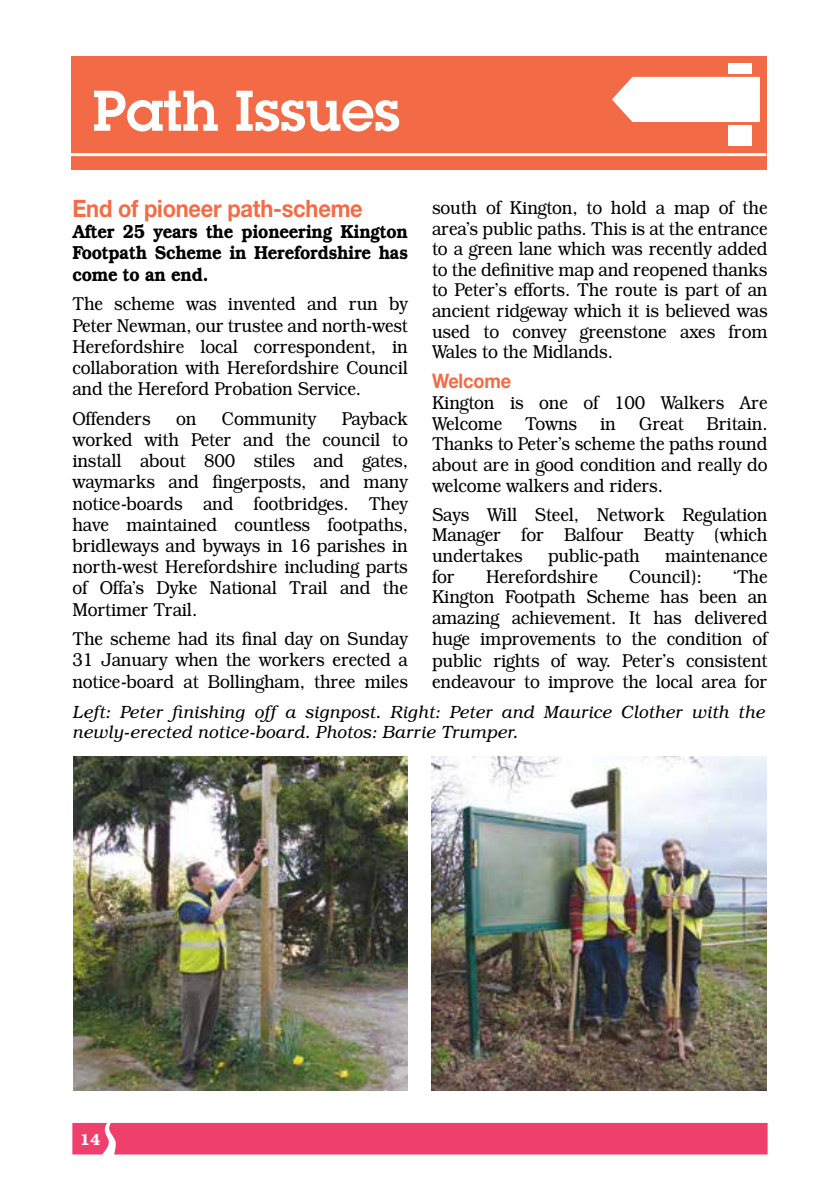
<style>
.page{position:relative;width:840px;height:1191px;background:#fff}
.page>*{position:absolute;margin:0;border:0;box-sizing:border-box;transform-origin:0 0}
.t1{font:600 56px "Lubalin Graph Std";color:#fff}
.t2{font:700 24px "Helvetica Neue LT Std";letter-spacing:-.01em;color:#f36c45;scale:.91 1}
.t3{font:700 20px "Helvetica Neue LT Std";letter-spacing:-.01em;color:#f36c45;scale:.91 1}
.t4{font:300 19px/21.2px "Bookman IT Cby BT";letter-spacing:-.01em;color:#000;text-align:justify;scale:.91 1}
.t5{font:600 19px/21.2px "Bookman IT Cby BT";letter-spacing:-.01em;color:#000;text-align:justify;scale:.91 1}
.t6{font:italic 300 18px/19.8px "Bookman IT Cby BT";color:#000}
.t7{font:600 16px "Bookman IT Cby BT";color:#fff}
</style>
<div class="page">
<div style="left:71px;top:57px;width:694px;height:113px;background:#f26b46"></div>
<hr style="left:71px;top:153px;width:694px;height:3px;background:#fff">
<svg style="left:612px;top:77px;width:147px;height:45px;background:#fef4f2"></svg>
<div style="left:728px;top:63px;width:23px;height:11px;background:#fff"></div>
<div style="left:728px;top:125px;width:23px;height:21px;background:#fff"></div>
<img style="left:431px;top:756px;width:334px;height:334px">
<img style="left:73px;top:756px;width:335px;height:334px">
<div style="left:72px;top:1123px;width:695px;height:31px;background:#ef3f6d"></div>
<h1 class="t1" style="left:93px;top:74px;width:308px">Path Issues</h1>
<p class="t2" style="left:72px;top:194px;width:320px">End of pioneer path-scheme</p>
<p class="t5" style="left:72px;top:221px;width:370px">After 25 years the pioneering Kington Footpath Scheme in Herefordshire has come to an end.</p>
<p class="t4" style="left:72px;top:293px;width:370px">The scheme was invented and run by Peter Newman, our trustee and north-west Herefordshire local correspondent, in collaboration with Herefordshire Council and the Hereford Probation Service.</p>
<p class="t4" style="left:72px;top:408px;width:87px">Offenders</p>
<p class="t4" style="left:176px;top:408px;width:24px">on</p>
<p class="t4" style="left:222px;top:408px;width:105px">Community</p>
<p class="t4" style="left:432px;top:197px;width:370px;line-height:20.6px">south of Kington, to hold a map of the area’s public paths. This is at the entrance to a green lane which was recently added to the definitive map and reopened thanks to Peter’s efforts. The route is part of an ancient ridgeway which it is believed was used to convey greenstone axes from Wales to the Midlands.</p>
<p class="t3" style="left:432px;top:368px;width:88px">Welcome</p>
<p class="t4" style="left:432px;top:392px;width:370px;line-height:20.6px">Kington is one of 100 Walkers Are Welcome Towns in Great Britain.<br>Thanks to Peter’s scheme the paths round about are in good condition and really do welcome walkers and riders.</p>
<p class="t4" style="left:432px;top:504px;width:370px;line-height:20.6px">Says Will Steel, Network Regulation Manager for Balfour Beatty (which undertakes</p>
<p class="t4" style="left:72px;top:408px;width:370px;text-indent:269px">Payback worked with Peter and the council to install about 800 stiles and gates, waymarks and fingerposts, and many notice-boards and footbridges. They have maintained countless footpaths, bridleways and byways in 16 parishes in north-west Herefordshire including parts of Offa’s Dyke National Trail and the Mortimer Trail.</p>
<p class="t4" style="left:72px;top:628px;width:370px">The scheme had its final day on Sunday 31 January when the workers erected a notice-board at Bollingham, three miles</p>
<p class="t4" style="left:547px;top:545px;width:102px">public-path</p>
<p class="t4" style="left:664px;top:545px;width:114px">maintenance</p>
<p class="t4" style="left:432px;top:565px;width:27px">for</p>
<p class="t4" style="left:485px;top:565px;width:125px">Herefordshire</p>
<p class="t4" style="left:628px;top:565px;width:82px">Council):</p>
<p class="t4" style="left:432px;top:565px;width:370px;text-indent:301px">‘The Kington Footpath Scheme has been an amazing achievement. It has delivered huge improvements to the condition of public rights of way. Peter’s consistent endeavour to improve the local area for</p>
<p class="t6" style="left:73px;top:702px;width:693px">Left: Peter finishing off a signpost. Right: Peter and Maurice Clother with the newly-erected notice-board. Photos: Barrie Trumper.</p>
<p class="t7" style="left:80px;top:1129px;width:22px">14</p>
</div>
